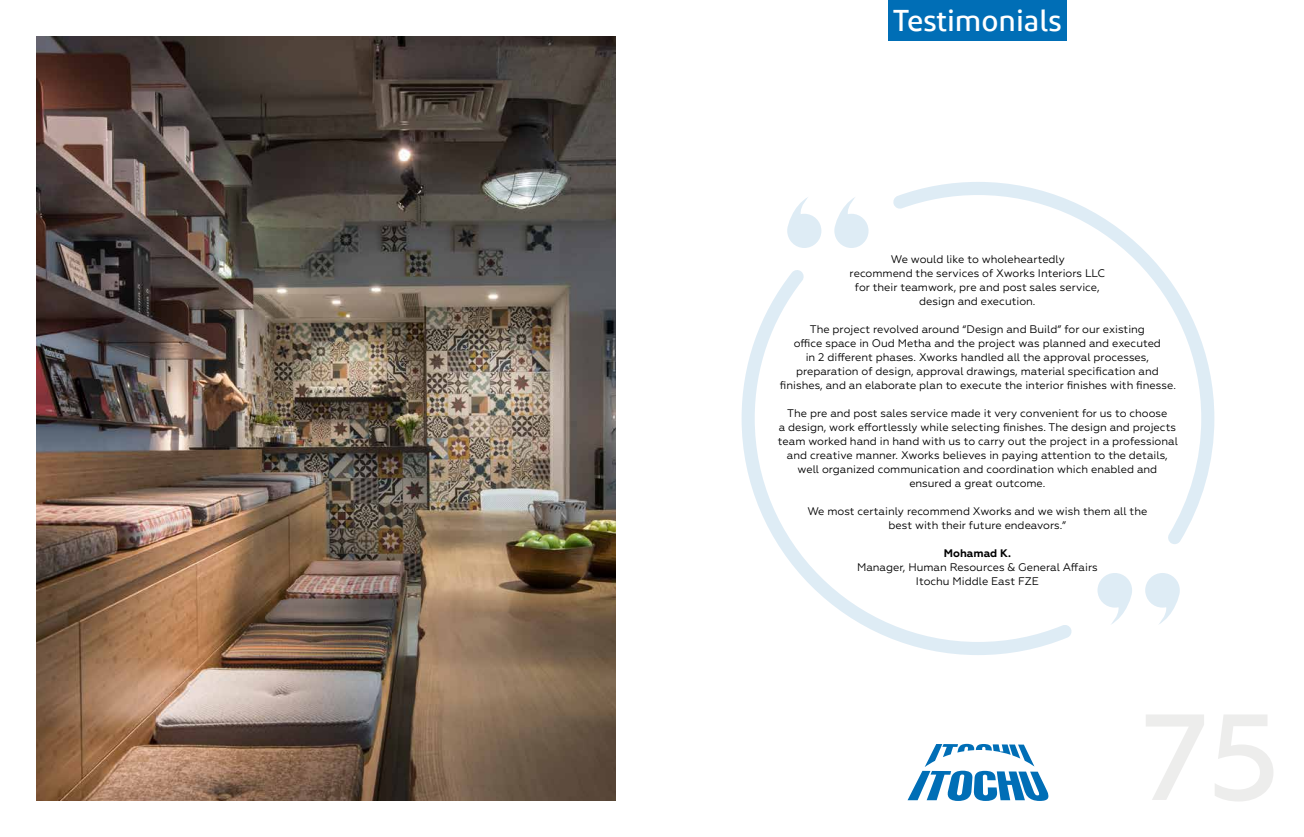
<style>
.page{position:relative;width:1304px;height:837px;background:#fff}
.page>*{position:absolute;margin:0;border:0;box-sizing:border-box;transform-origin:0 0}
.t1{font:500 30px "Diodrum Arabic";color:#fff}
.t2{font:11px/14px "Geometria";color:#000;text-align:center}
.t3{font:700 11px "Geometria";color:#000}
</style>
<div class="page">
<svg style="left:787px;top:197px;width:34px;height:51px"></svg>
<svg style="left:834px;top:197px;width:35px;height:51px"></svg>
<svg style="left:1145px;top:573px;width:35px;height:51px"></svg>
<svg style="left:1097px;top:573px;width:35px;height:51px"></svg>
<svg style="left:742px;top:270px;width:330px;height:385px"></svg>
<svg style="left:892px;top:182px;width:322px;height:362px"></svg>
<div style="left:889px;top:0;width:178px;height:40px;background:#006eb6"></div>
<svg style="left:908px;top:743px;width:141px;height:57px"></svg>
<img style="left:36px;top:36px;width:580px;height:764px">
<h1 class="t1" style="left:893px;top:3px;width:170px">Testimonials</h1>
<p class="t2" style="left:850px;top:252px;width:257px">We would like to wholeheartedly<br>recommend the services of Xworks Interiors LLC for their teamwork, pre and post sales service, design and execution.</p>
<p class="t2" style="left:780px;top:322px;width:398px">The project revolved around “Design and Build” for our existing<br>office space in Oud Metha and the project was planned and executed<br>in 2 different phases. Xworks handled all the approval processes, preparation of design, approval drawings, material specification and finishes, and an elaborate plan to execute the interior finishes with finesse.</p>
<p class="t2" style="left:778px;top:406px;width:402px">The pre and post sales service made it very convenient for us to choose<br>a design, work effortlessly while selecting finishes. The design and projects team worked hand in hand with us to carry out the project in a professional and creative manner. Xworks believes in paying attention to the details, well organized communication and coordination which enabled and ensured a great outcome.</p>
<p class="t2" style="left:807px;top:504px;width:341px">We most certainly recommend Xworks and we wish them all the best with their future endeavors.”</p>
<p class="t3" style="left:944px;top:546px;width:68px">Mohamad K.</p>
<p class="t2" style="left:857px;top:560px;width:242px">Manager, Human Resources &amp; General Affairs<br>Itochu Middle East FZE</p>
</div>
